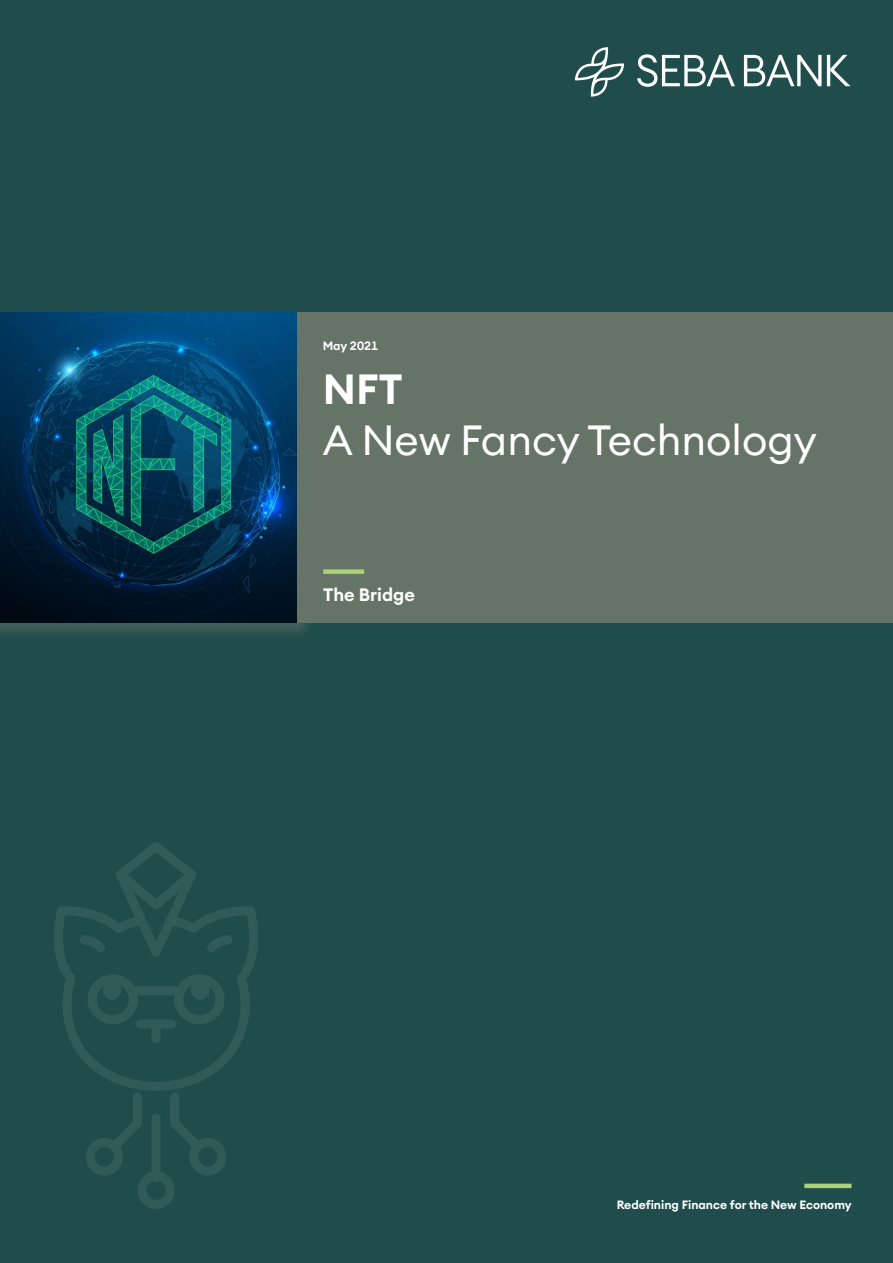
<style>
.page{position:relative;width:893px;height:1263px;background:#204d4c}
.page>*{position:absolute;margin:0;border:0;box-sizing:border-box;transform-origin:0 0}
.t1{font:42px "Seba Euclid";color:#fff}
.t2{font:600 42px "Seba Euclid";color:#fff}
.t3{font:600 18px "Seba Euclid";color:#fff}
.t4{font:600 12px "Seba Euclid";color:#fff}
</style>
<div class="page">
<hr style="left:804px;top:1184px;width:47px;height:4px;background:#a9d377">
<div style="left:0;top:312px;width:314px;height:327px;background:#657466;opacity:.5"></div>
<img style="left:0;top:312px;width:297px;height:310px">
<div style="left:298px;top:312px;width:595px;height:327px;background:#204d4c"></div>
<div style="left:298px;top:312px;width:595px;height:310px;background:#657466"></div>
<div style="left:323px;top:569px;width:41px;height:5px;background:#a9d377"></div>
<svg style="left:575px;top:47px;width:49px;height:50px"></svg>
<svg style="left:637px;top:54px;width:98px;height:33px"></svg>
<svg style="left:744px;top:55px;width:77px;height:31px"></svg>
<svg style="left:827px;top:55px;width:23px;height:31px"></svg>
<svg style="left:54px;top:909px;width:204px;height:300px"></svg>
<svg style="left:75px;top:842px;width:162px;height:205px"></svg>
<p class="t4" style="left:323px;top:337px;width:57px">May 2021</p>
<h1 class="t2" style="left:323px;top:362px;width:81px">NFT</h1>
<h1 class="t1" style="left:323px;top:413px;width:496px">A New Fancy Technology</h1>
<h2 class="t3" style="left:323px;top:583px;width:93px">The Bridge</h2>
<p class="t4" style="left:617px;top:1197px;width:237px">Redefining Finance for the New Economy</p>
</div>
